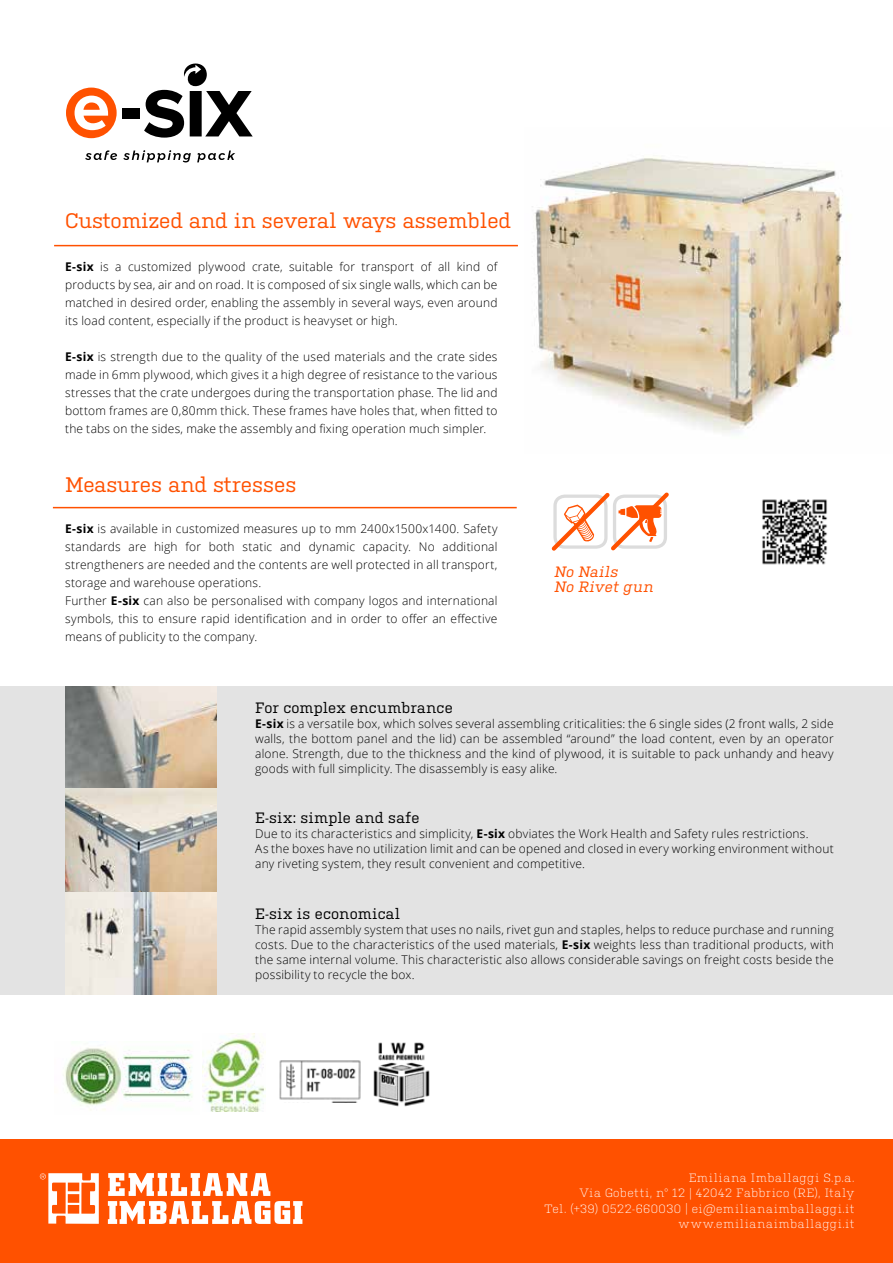
<style>
.page{position:relative;width:893px;height:1263px;background:#fff}
.page>*{position:absolute;margin:0;border:0;box-sizing:border-box;transform-origin:0 0}
.t1{font:21px "Kulturista";color:#ff5100}
.t2{font:15px "Kulturista";letter-spacing:.015em;color:#000}
.t3{font:italic 15px/15px "Kulturista";color:#ff5100}
.t4{font:300 12px/18px "Open Sans";letter-spacing:.015em;color:#000;text-align:justify}
.t5{font:300 12px/15px "Kulturista";letter-spacing:.045em;color:#fff;text-align:right}
.s1{font-weight:700}
</style>
<div class="page">
<div style="left:0;top:686px;width:893px;height:308px;background:#e3e3e3"></div>
<img style="left:65px;top:686px;width:152px;height:308px">
<img style="left:532px;top:158px;width:311px;height:275px">
<div style="left:0;top:1140px;width:893px;height:123px;background:#ff5100"></div>
<hr style="left:54px;top:245px;width:464px;height:1px;background:#ff5100">
<hr style="left:53px;top:507px;width:464px;height:1px;background:#ff5100">
<svg style="left:40px;top:1173px;width:59px;height:51px"></svg>
<svg style="left:108px;top:1173px;width:194px;height:51px"></svg>
<div style="left:66px;top:88px;width:51px;height:50px;background:#ff5100;border-radius:50%"></div>
<svg style="left:75px;top:96px;width:33px;height:34px"></svg>
<div style="left:122px;top:109px;width:18px;height:10px;background:#000"></div>
<svg style="left:144px;top:63px;width:109px;height:75px"></svg>
<svg style="left:85px;top:150px;width:150px;height:12px"></svg>
<img style="left:762px;top:499px;width:65px;height:66px">
<img style="left:63px;top:1047px;width:130px;height:63px">
<img style="left:203px;top:1033px;width:62px;height:78px">
<img style="left:279px;top:1060px;width:82px;height:43px">
<img style="left:373px;top:1042px;width:57px;height:65px">
<svg style="left:551px;top:492px;width:118px;height:59px"></svg>
<h1 class="t1" style="left:65px;top:206px;width:447px">Customized and in several ways assembled</h1>
<p class="t4" style="left:65px;top:257px;width:434px"><span class="s1">E-six</span> is a customized plywood crate, suitable for transport of all kind of products by sea, air and on road. It is composed of six single walls, which can be matched in desired order, enabling the assembly in several ways, even around its load content, especially if the product is heavyset or high.</p>
<p class="t4" style="left:65px;top:347px;width:434px"><span class="s1">E-six</span> is strength due to the quality of the used materials and the crate sides made in 6mm plywood, which gives it a high degree of resistance to the various stresses that the crate undergoes during the transportation phase. The lid and bottom frames are 0,80mm thick. These frames have holes that, when fitted to the tabs on the sides, make the assembly and fixing operation much simpler.</p>
<h1 class="t1" style="left:65px;top:470px;width:233px">Measures and stresses</h1>
<p class="t4" style="left:65px;top:519px;width:434px;text-align:left"><span class="s1">E-six</span> is available in customized measures up to mm 2400x1500x1400. Safety standards are high for both static and dynamic capacity. No additional strengtheners are needed and the contents are well protected in all transport, storage and warehouse operations.<br>Further <span class="s1">E-six</span> can also be personalised with company logos and international symbols, this to ensure rapid identification and in order to offer an effective means of publicity to the company.</p>
<p class="t3" style="left:554px;top:562px;width:104px">No Nails<br>No Rivet gun</p>
<p class="t2" style="left:255px;top:697px;width:199px">For complex encumbrance</p>
<p class="t4" style="left:255px;top:716px;width:580px;line-height:15px"><span class="s1">E-six</span> is a versatile box, which solves several assembling criticalities: the 6 single sides (2 front walls, 2 side walls, the bottom panel and the lid) can be assembled “around” the load content, even by an operator alone. Strength, due to the thickness and the kind of plywood, it is suitable to pack unhandy and heavy goods with full simplicity. The disassembly is easy alike.</p>
<p class="t2" style="left:255px;top:807px;width:166px">E-six: simple and safe</p>
<p class="t4" style="left:255px;top:826px;width:580px;line-height:15px;text-align:left">Due to its characteristics and simplicity, <span class="s1">E-six</span> obviates the Work Health and Safety rules restrictions.<br>As the boxes have no utilization limit and can be opened and closed in every working environment without any riveting system, they result convenient and competitive.</p>
<p class="t2" style="left:255px;top:902px;width:147px">E-six is economical</p>
<p class="t4" style="left:255px;top:921px;width:580px;line-height:15px">The rapid assembly system that uses no nails, rivet gun and staples, helps to reduce purchase and running costs. Due to the characteristics of the used materials, <span class="s1">E-six</span> weights less than traditional products, with the same internal volume. This characteristic also allows considerable savings on freight costs beside the possibility to recycle the box.</p>
<p class="t5" style="left:580px;top:1169px;width:276px">Emiliana Imballaggi S.p.a.<br>Via Gobetti, n° 12 | 42042 Fabbrico (RE), Italy</p>
<p class="t5" style="left:544px;top:1201px;width:312px">Tel. (+39) 0522-660030 | ei@emilianaimballaggi.it www.emilianaimballaggi.it</p>
</div>
